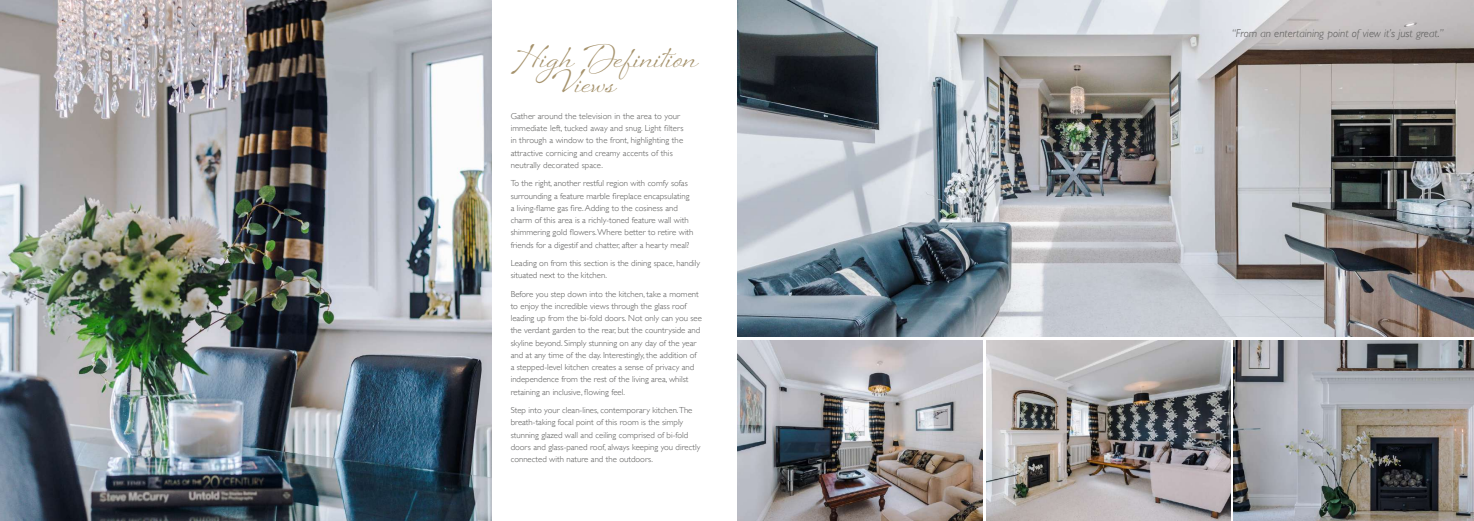
<style>
.page{position:relative;width:1474px;height:521px;background:#fff}
.page>*{position:absolute;margin:0;border:0;box-sizing:border-box;transform-origin:0 0}
.t1{font:30.62px/24.5px "Sheila";letter-spacing:.01em;color:#a6936d}
.t2{font:italic 300 11.38px "Gill Sans";color:#575756}
.t3{font:300 8.75px/12.2px "Gill Sans";color:#575756}
</style>
<div class="page">
<img style="left:737px;top:0;width:736px;height:337px">
<img style="left:737px;top:341px;width:245px;height:180px">
<img style="left:986px;top:341px;width:244px;height:180px">
<img style="left:1233px;top:341px;width:240px;height:180px">
<img style="left:0;top:0;width:491px;height:521px">
<h1 class="t1" style="left:552px;top:44px;width:147px;text-indent:-42px">High Definition<br>Views</h1>
<p class="t3" style="left:510px;top:110px;width:174px">Gather around the television in the area to your immediate left, tucked away and snug. Light filters in through a window to the front, highlighting the attractive cornicing and creamy accents of this neutrally decorated space.</p>
<p class="t3" style="left:510px;top:177px;width:184px">To the right, another restful region with comfy sofas surrounding a feature marble fireplace encapsulating a living-flame gas fire. Adding to the cosiness and charm of this area is a richly-toned feature wall with shimmering gold flowers. Where better to retire with friends for a digestif and chatter, after a hearty meal?</p>
<p class="t3" style="left:510px;top:257px;width:191px">Leading on from this section is the dining space, handily situated next to the kitchen.</p>
<p class="t3" style="left:510px;top:287px;width:193px">Before you step down into the kitchen, take a moment to enjoy the incredible views through the glass roof leading up from the bi-fold doors. Not only can you see the verdant garden to the rear, but the countryside and skyline beyond. Simply stunning on any day of the year and at any time of the day. Interestingly, the addition of a stepped-level kitchen creates a sense of privacy and independence from the rest of the living area, whilst retaining an inclusive, flowing feel.</p>
<p class="t3" style="left:510px;top:404px;width:191px">Step into your clean-lines, contemporary kitchen.The breath-taking focal point of this room is the simply stunning glazed wall and ceiling comprised of bi-fold doors and glass-paned roof, always keeping you directly connected with nature and the outdoors.</p>
<h2 class="t2" style="left:1231px;top:26px;width:214px">“From an entertaining point of view it’s just great.”</h2>
</div>
